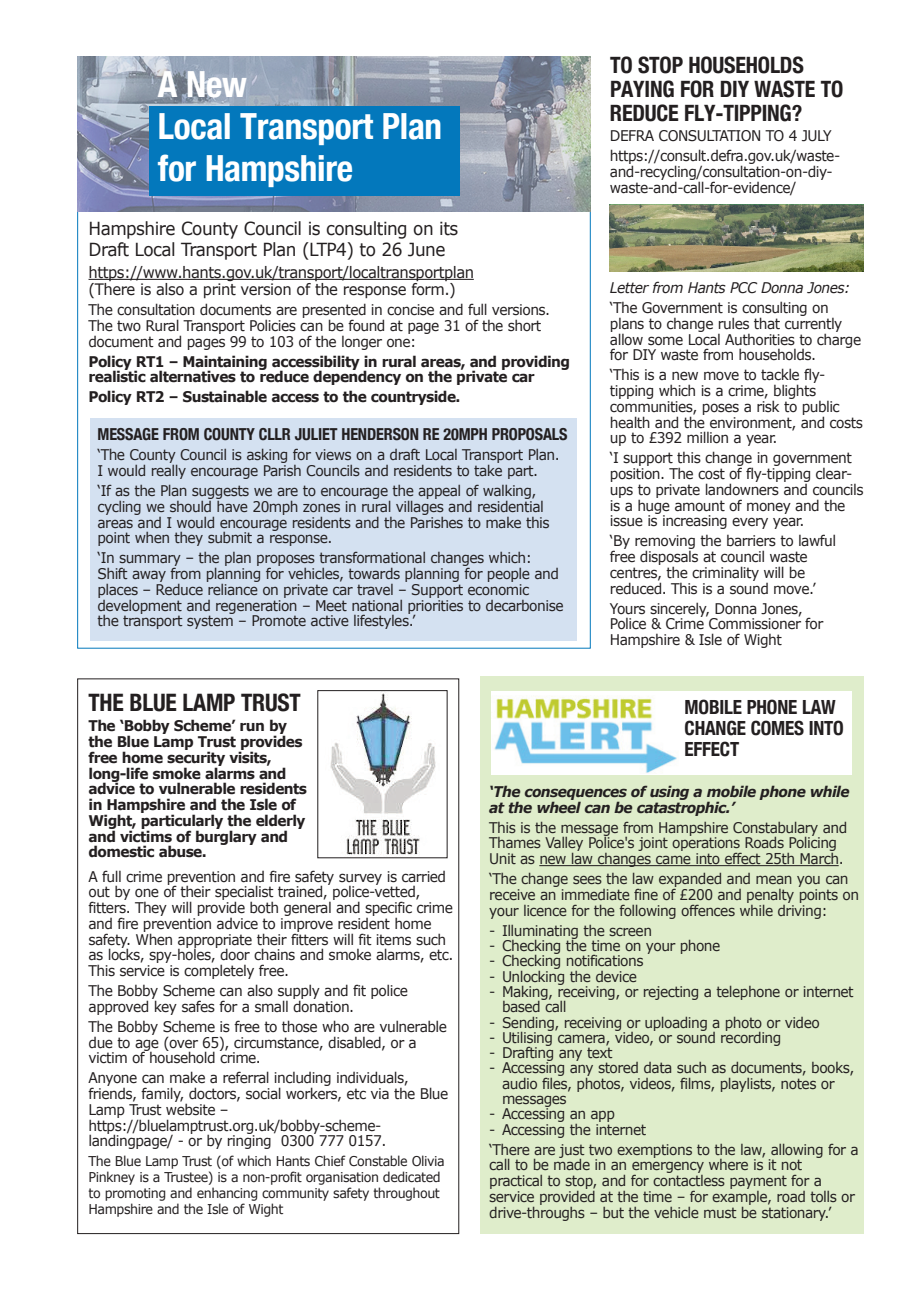
<style>
.page{position:relative;width:920px;height:1290px;background:#fff}
.page>*{position:absolute;margin:0;border:0;box-sizing:border-box;transform-origin:0 0}
.t1{font:700 condensed 36px/42px "Helvetica Neue";letter-spacing:-.01em;color:#fff}
.t2{font:700 condensed 24px "Helvetica Neue";letter-spacing:-.01em;color:#231f20}
.t3{font:700 condensed 22.5px/24px "Helvetica Neue";letter-spacing:-.01em;color:#231f20}
.t4{font:700 condensed 19.5px/21px "Helvetica Neue";letter-spacing:-.01em;color:#231f20}
.t5{font:18px/21px "Verdana";letter-spacing:-.03em;color:#231f20;scale:.94 1}
.t6{font:700 condensed 16.5px "Helvetica Neue";letter-spacing:-.01em;color:#231f20}
.t7{font:15.75px/17.2px "Verdana";letter-spacing:-.03em;color:#231f20;scale:.94 1}
.t8{font:14.7px/15.8px "Verdana";letter-spacing:-.04em;color:#231f20;scale:.94 1}
.t9{font:700 14.7px/15.8px "Verdana";letter-spacing:-.045em;color:#231f20;scale:.94 1}
.t10{font:italic 700 14.7px/15.8px "Verdana";letter-spacing:-.04em;color:#231f20;scale:.94 1}
.t11{font:italic 14.7px "Verdana";letter-spacing:-.04em;color:#231f20;scale:.94 1}
.t12{font:13.5px/15.8px "Verdana";letter-spacing:-.04em;color:#231f20;scale:.94 1}
</style>
<div class="page">
<hr style="left:89px;top:279px;width:385px;height:1px;background:#231f20">
<div style="left:480px;top:677px;width:384px;height:557px;background:#dfedcb"></div>
<hr style="left:539px;top:865px;width:300px;height:1px;background:#231f20">
<div style="left:491px;top:692px;width:361px;height:83px;background:#fff"></div>
<img style="left:494px;top:696px;width:183px;height:77px">
<img style="left:77px;top:56px;width:514px;height:155px">
<div style="left:149px;top:106px;width:311px;height:89px;background:#0378bc"></div>
<img style="left:610px;top:204px;width:254px;height:68px">
<div style="left:90px;top:418px;width:486px;height:223px;background:#d4e1f1"></div>
<img style="left:330px;top:693px;width:106px;height:162px">
<h1 class="t1" style="left:158px;top:63px;width:286px">A NEW<br>LOCAL TRANSPORT PLAN<br>FOR HAMPSHIRE</h1>
<p class="t5" style="left:89px;top:218px;width:395px">Hampshire County Council is consulting on its draft Local Transport plan (LTp4) to 26 June</p>
<p class="t7" style="left:89px;top:263px;width:412px">https://www.hants.gov.uk/transport/localtransportplan (There is also a print version of the response form.)</p>
<p class="t8" style="left:89px;top:301px;width:493px">The consultation documents are presented in concise and full versions.<br>The two rural Transport policies can be found at page 31 of the short document and pages 99 to 103 of the longer one:</p>
<p class="t9" style="left:89px;top:353px;width:514px">Policy RT1 – Maintaining accessibility in rural areas, and providing realistic alternatives to reduce dependency on the private car</p>
<p class="t9" style="left:89px;top:389px;width:397px">Policy RT2 – Sustainable access to the countryside.</p>
<p class="t6" style="left:98px;top:424px;width:471px">MESSAGE FROM COUNTY CLLR JULIET HENDERSON RE 20MPH PROPOSALS</p>
<p class="t8" style="left:98px;top:447px;width:493px">‘The County Council is asking for views on a draft Local Transport plan. i would really encourage parish Councils and residents to take part.</p>
<p class="t8" style="left:98px;top:482px;width:482px">‘if as the plan suggests we are to encourage the appeal of walking, cycling we should have 20mph zones in rural villages and residential areas and i would encourage residents and the parishes to make this point when they submit a response.</p>
<p class="t8" style="left:98px;top:550px;width:497px">‘in summary – the plan proposes transformational changes which:<br>Shift away from planning for vehicles, towards planning for people and places – reduce reliance on private car travel – Support economic development and regeneration – Meet national priorities to decarbonise the transport system – promote active lifestyles.’</p>
<h3 class="t3" style="left:610px;top:53px;width:235px">TO STOP HOUSEHOLDS<br>PAYING FOR DIY WASTE TO<br>REDUCE FLY-TIPPING?</h3>
<p class="t8" style="left:610px;top:125px;width:246px;line-height:20px">deFrA ConSULTATion To 4 JULy https://consult.defra.gov.uk/waste-</p>
<p class="t8" style="left:610px;top:163px;width:238px">and-recycling/consultation-on-diy&shy;waste-and-call-for-evidence/</p>
<p class="t11" style="left:610px;top:278px;width:257px">Letter from Hants PCC Donna Jones:</p>
<p class="t8" style="left:610px;top:299px;width:269px">‘The government is consulting on plans to change rules that currently allow some Local Authorities to charge for diy waste from households.</p>
<p class="t8" style="left:610px;top:367px;width:271px">‘This is a new move to tackle fly&shy;tipping which is a crime, blights communities, poses a risk to public health and the environment, and costs up to £392 million a year.</p>
<p class="t8" style="left:610px;top:450px;width:271px">‘i support this change in government position. The cost of fly-tipping clear&shy;ups to private landowners and councils is a huge amount of money and the issue is increasing every year.</p>
<p class="t8" style="left:610px;top:533px;width:242px">‘By removing the barriers to lawful free disposals at council waste centres, the criminality will be reduced. This is a sound move.’</p>
<p class="t8" style="left:610px;top:600px;width:228px">yours sincerely, donna Jones, police &amp; Crime Commissioner for<br>Hampshire &amp; isle of Wight</p>
<h2 class="t2" style="left:89px;top:688px;width:214px">THE BLUE LAMP TRUST</h2>
<p class="t9" style="left:89px;top:717px;width:234px">The ‘Bobby Scheme’ run by the Blue Lamp Trust provides free home security visits, long-life smoke alarms and advice to vulnerable residents in Hampshire and the isle of<br>Wight, particularly the elderly and victims of burglary and domestic abuse.</p>
<p class="t8" style="left:89px;top:868px;width:390px">A full crime prevention and fire safety survey is carried out by one of their specialist trained, police-vetted, fitters. They will provide both general and specific crime and fire prevention advice to improve resident home safety. When appropriate their fitters will fit items such as locks, spy-holes, door chains and smoke alarms, etc.<br>This service is completely free.</p>
<p class="t8" style="left:89px;top:982px;width:341px">The Bobby Scheme can also supply and fit police approved key safes for a small donation.</p>
<p class="t8" style="left:89px;top:1018px;width:383px">The Bobby Scheme is free to those who are vulnerable due to age (over 65), circumstance, disabled, or a victim of household crime.</p>
<p class="t8" style="left:89px;top:1070px;width:384px">Anyone can make a referral including individuals, friends, family, doctors, social workers, etc via the Blue Lamp Trust website – https://bluelamptrust.org.uk/bobby-scheme&shy;landingpage/ - or by ringing 0300 777 0157.</p>
<p class="t12" style="left:89px;top:1153px;width:381px">The Blue Lamp Trust (of which Hants Chief Constable olivia pinkney is a Trustee) is a non-profit organisation dedicated to promoting and enhancing community safety throughout Hampshire and the isle of Wight</p>
<h3 class="t4" style="left:685px;top:697px;width:161px">MOBILE PHONE LAW<br>CHANGE COMES INTO<br>EFFECT</h3>
<p class="t10" style="left:489px;top:783px;width:385px">‘The consequences of using a mobile phone while at the wheel can be catastrophic.’</p>
<p class="t8" style="left:489px;top:819px;width:382px">This is the message from Hampshire Constabulary and<br>Thames Valley police's joint operations roads policing<br>Unit as new law changes came into effect 25th March.</p>
<p class="t8" style="left:489px;top:870px;width:395px">‘The change sees the law expanded and mean you can receive an immediate fine of £200 and penalty points on your licence for the following offences while driving:</p>
<p class="t8" style="left:489px;top:922px;width:175px">- illuminating the screen</p>
<p class="t8" style="left:489px;top:937px;width:247px">- Checking the time on your phone</p>
<p class="t8" style="left:489px;top:952px;width:166px">- Checking notifications</p>
<p class="t8" style="left:489px;top:968px;width:159px">- Unlocking the device</p>
<p class="t8" style="left:502px;top:983px;width:376px;line-height:15.3px;text-indent:-13px">- Making, receiving, or rejecting a telephone or internet based call</p>
<p class="t8" style="left:489px;top:1014px;width:353px">- Sending, receiving or uploading a photo or video</p>
<p class="t8" style="left:489px;top:1029px;width:312px">- Utilising camera, video, or sound recording</p>
<p class="t8" style="left:489px;top:1044px;width:133px">- drafting any text</p>
<p class="t8" style="left:502px;top:1060px;width:376px;line-height:15.3px;text-indent:-13px">- Accessing any stored data such as documents, books, audio files, photos, videos, films, playlists, notes or messages</p>
<p class="t8" style="left:489px;top:1105px;width:135px">- Accessing an app</p>
<p class="t8" style="left:489px;top:1119px;width:394px;line-height:20px">- Accessing the internet<br>‘There are just two exemptions to the law, allowing for a</p>
<p class="t8" style="left:489px;top:1157px;width:391px">call to be made in an emergency where is it not practical to stop, and for contactless payment for a service provided at the time – for example, road tolls or drive-throughs – but the vehicle must be stationary.’</p>
</div>
